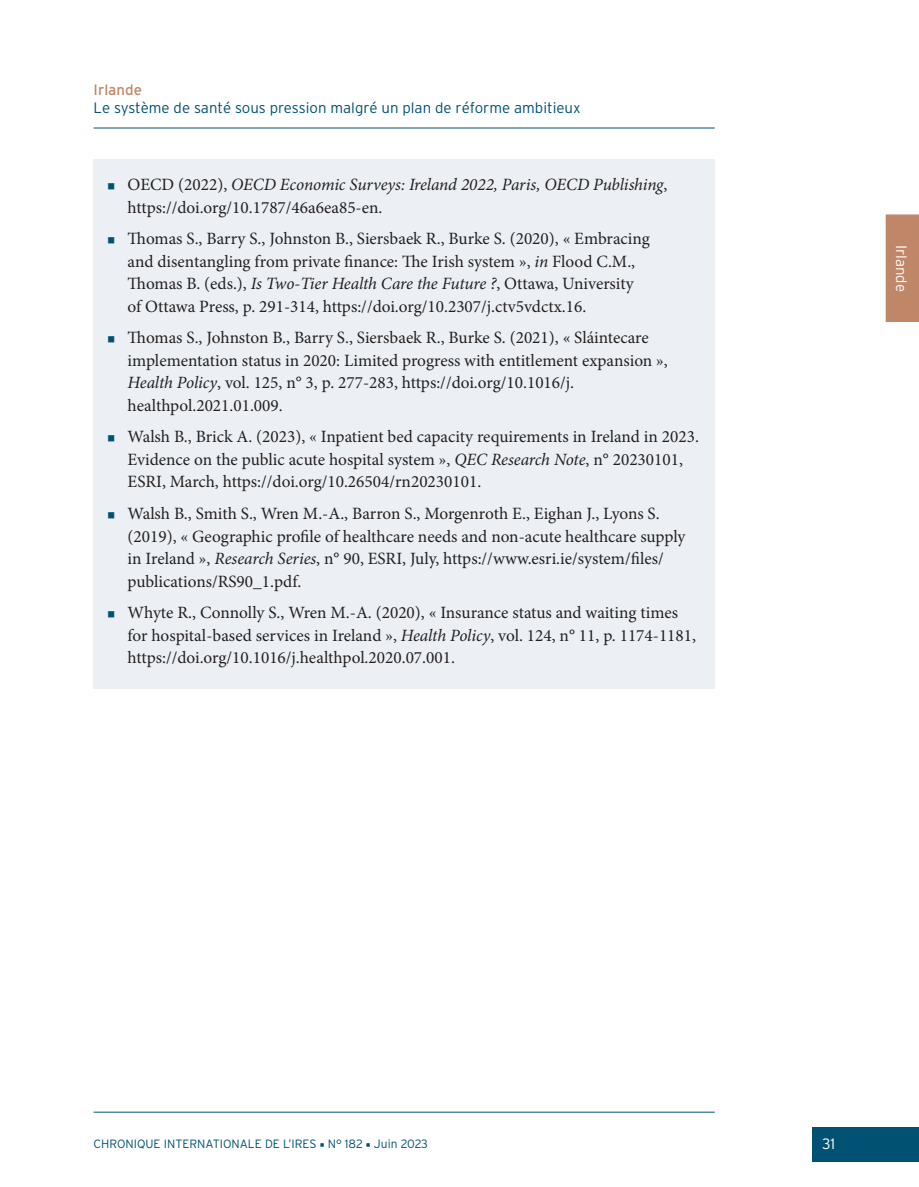
<style>
.page{position:relative;width:919px;height:1187px;background:#fff}
.page>*{position:absolute;margin:0;border:0;box-sizing:border-box;transform-origin:0 0}
.REFBIBLIO{font:17.25px/22.5px "Minion Pro";color:#231f20}
.REFBIBLIO-2{font:italic 17.25px/22.5px "Minion Pro";letter-spacing:-.005em;color:#231f20}
.t1{font:300 15px "Interstate";color:#015272}
.t2{font:300 15px "Interstate";color:#fff}
.t3{font:15px "Interstate";color:#bf8667}
.t4{font:300 12px "Interstate";color:#015272}
.s1{color:#015272}
.s2{font-style:normal}
.s3{font-style:italic}
.s4{font-family:"Minion Pro";font-weight:400}
</style>
<div class="page">
<div style="left:812px;top:1127px;width:106px;height:34px;background:#015272"></div>
<hr style="left:94px;top:128px;width:620px;height:1px;background:#015272">
<hr style="left:94px;top:1111px;width:620px;height:1px;background:#015272">
<div style="left:885px;top:214px;width:33px;height:108px;background:#bf8667"></div>
<div style="left:94px;top:159px;width:620px;height:530px;background:#ecf0f4"></div>
<p class="t3" style="left:94px;top:81px;width:50px">Irlande</p>
<p class="t1" style="left:94px;top:99px;width:488px">Le système de santé sous pression malgré un plan de réforme ambitieux</p>
<p class="REFBIBLIO-2" style="left:128px;top:173px;width:541px;text-indent:-21px"><span class="s1">▪</span> <span class="s2">OECD (2022),</span> OECD Economic Surveys: Ireland 2022, Paris, OECD Publishing<span class="s2">, https://doi.org/10.1787/46a6ea85-en.</span></p>
<p class="REFBIBLIO" style="left:128px;top:228px;width:523px;text-indent:-21px"><span class="s1">▪</span> Thomas S., Barry S., Johnston B., Siersbaek R., Burke S. (2020), « Embracing and disentangling from private finance: The Irish system », <span class="s3">in</span> Flood C.M., Thomas B. (eds.), <span class="s3">Is Two-Tier Health Care the Future ?</span>, Ottawa, University of Ottawa Press, p. 291‑314, https://doi.org/10.2307/j.ctv5vdctx.16.</p>
<p class="REFBIBLIO" style="left:128px;top:327px;width:541px;text-indent:-21px"><span class="s1">▪</span> Thomas S., Johnston B., Barry S., Siersbaek R., Burke S. (2021), « Sláintecare implementation status in 2020: Limited progress with entitlement expansion », <span class="s3">Health Policy</span>, vol. 125, n° 3, p. 277‑283, https://doi.org/10.1016/j. healthpol.2021.01.009.</p>
<p class="REFBIBLIO" style="left:128px;top:426px;width:573px;text-indent:-21px"><span class="s1">▪</span> Walsh B., Brick A. (2023), « Inpatient bed capacity requirements in Ireland in 2023.<br>Evidence on the public acute hospital system », <span class="s3">QEC Research Note</span>, n° 20230101,<br>ESRI, March, https://doi.org/10.26504/rn20230101.</p>
<p class="REFBIBLIO" style="left:128px;top:502px;width:559px;text-indent:-21px"><span class="s1">▪</span> Walsh B., Smith S., Wren M.-A., Barron S., Morgenroth E., Eighan J., Lyons S. (2019), « Geographic profile of healthcare needs and non-acute healthcare supply in Ireland », <span class="s3">Research Series</span>, n° 90, ESRI, July, https://www.esri.ie/system/files/ publications/RS90_1.pdf.</p>
<p class="REFBIBLIO" style="left:128px;top:601px;width:570px;text-indent:-21px"><span class="s1">▪</span> Whyte R., Connolly S., Wren M.-A. (2020), « Insurance status and waiting times for hospital-based services in Ireland », <span class="s3">Health Policy</span>, vol. 124, n° 11, p. 1174‑1181, https://doi.org/10.1016/j.healthpol.2020.07.001.</p>
<p class="t2" style="left:909px;top:245px;width:49px;rotate:90deg">Irlande</p>
<p class="t4" style="left:94px;top:1137px;width:336px">CHRONIQUE INTERNATIONALE DE L’IRES <span class="s4">■</span> N° 182 <span class="s4">■</span> Juin 2023</p>
<p class="t2" style="left:822px;top:1135px;width:14px">31</p>
</div>
